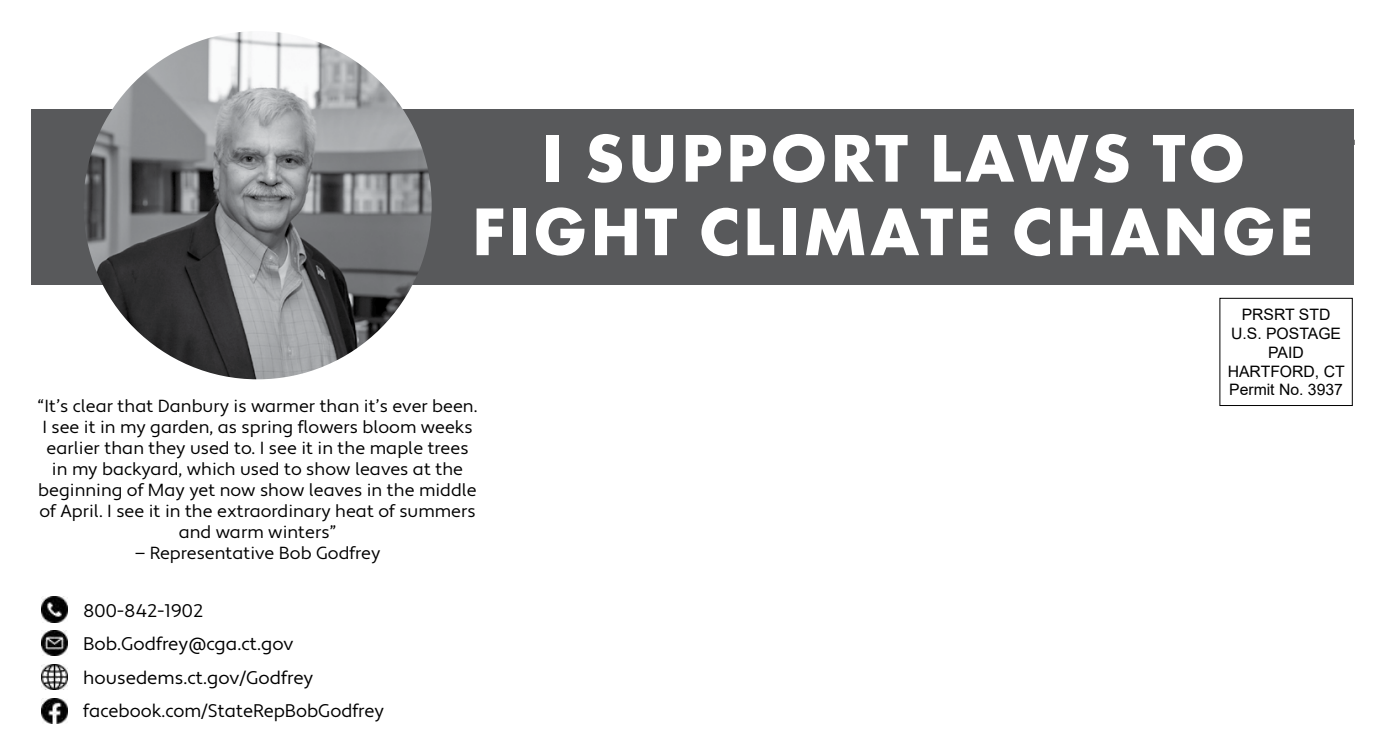
<style>
.page{position:relative;width:1386px;height:756px;background:#fff}
.page>*{position:absolute;margin:0;border:0;box-sizing:border-box;transform-origin:0 0}
.t1{font:700 70px/73.5px "Futura PT";letter-spacing:.04em;color:#fff;text-align:center}
.t2{font:18.38px/33.6px "Apertura";color:#000}
.t3{font:17.5px/21px "Apertura";color:#000;text-align:center}
.t4{font:15.75px/18.9px "Arial";color:#000;text-align:center}
</style>
<div class="page">
<div style="left:1219px;top:298px;width:134px;height:108px;border:1px solid #000"></div>
<div style="left:32px;top:109px;width:1322px;height:175px;background:#58595b"></div>
<img style="left:83px;top:31px;width:349px;height:348px;border-radius:174px">
<img style="left:42px;top:597px;width:25px;height:25px">
<img style="left:42px;top:699px;width:25px;height:25px">
<img style="left:42px;top:631px;width:25px;height:25px">
<img style="left:42px;top:665px;width:25px;height:25px">
<h1 class="t1" style="left:472px;top:120px;width:843px">I SUPPORT LAWS TO<br>FIGHT CLIMATE CHANGE</h1>
<p class="t3" style="left:38px;top:396px;width:441px">“It’s clear that Danbury is warmer than it’s ever been.<br>I see it in my garden, as spring flowers bloom weeks earlier than they used to. I see it in the maple trees in my backyard, which used to show leaves at the beginning of May yet now show leaves in the middle of April. I see it in the extraordinary heat of summers and warm winters”</p>
<p class="t3" style="left:135px;top:543px;width:247px">— Representative Bob Godfrey</p>
<p class="t2" style="left:83px;top:594px;width:302px">800-842-1902<br>Bob.Godfrey@cga.ct.gov housedems.ct.gov/Godfrey facebook.com/StateRepBobGodfrey</p>
<p class="t4" style="left:1228px;top:305px;width:118px">PRSRT STD<br>U.S. POSTAGE<br>PAID<br>HARTFORD, CT<br>Permit No. 3937</p>
</div>
